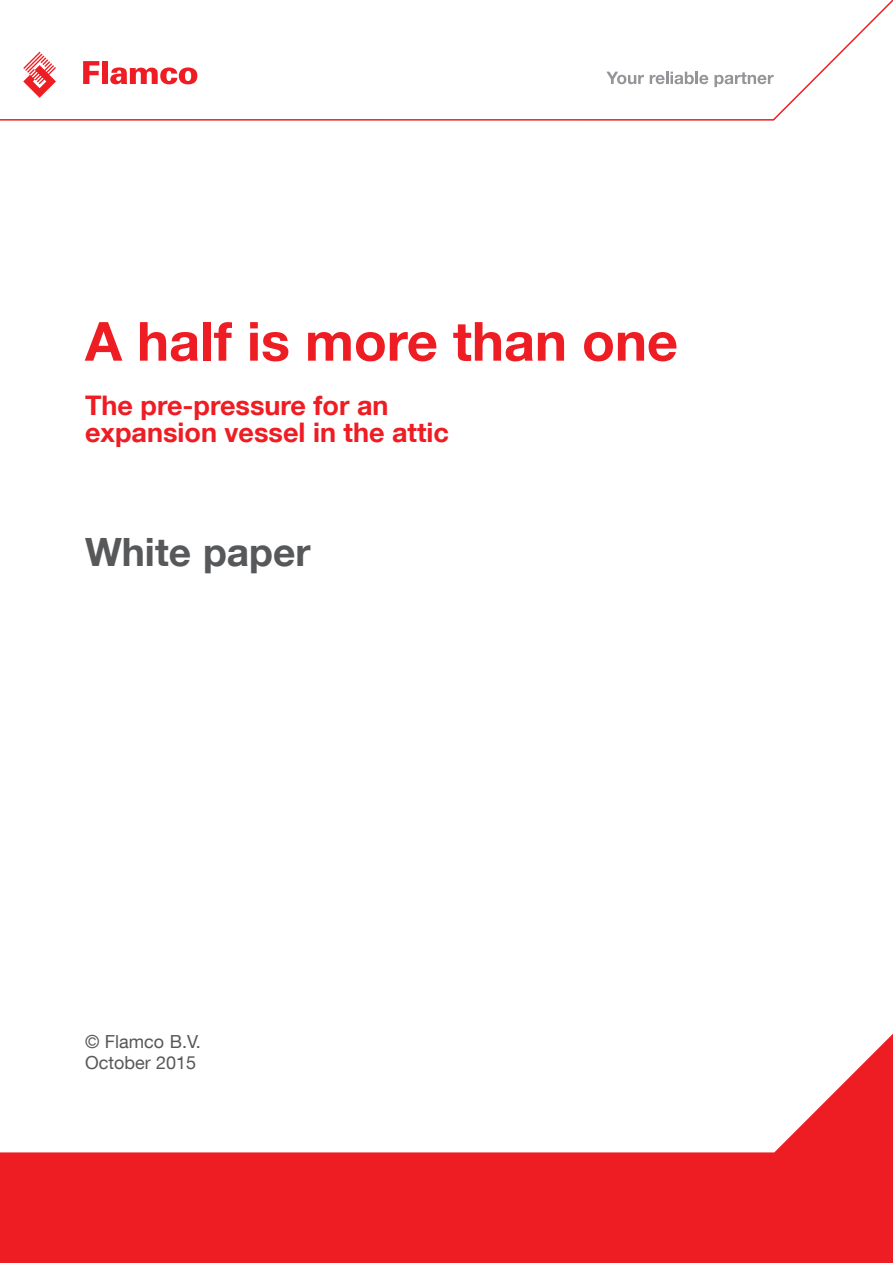
<style>
.page{position:relative;width:893px;height:1263px;background:#fff}
.page>*{position:absolute;margin:0;border:0;box-sizing:border-box;transform-origin:0 0}
.Frontpage_title{font:700 54px "Helvetica Neue LT Com";color:#ee1d23}
.Whitepaper_title{font:700 39px "Helvetica Neue LT Com";color:#57585a}
.kopregel_rood_18_20{font:700 27px "Helvetica Neue LT Com";color:#ee1d23}
.Frontpage_copyright{font:18px "Helvetica Neue LT Com";color:#57585a}
</style>
<div class="page">
<svg style="left:0;top:1034px;width:893px;height:229px;fill:#ee1d23"></svg>
<svg style="left:0;top:0;width:893px;height:121px"></svg>
<svg style="left:23px;top:52px;width:33px;height:46px"></svg>
<svg style="left:83px;top:61px;width:16px;height:23px"></svg>
<div style="left:102px;top:61px;width:6px;height:23px;background:#ee1d23"></div>
<svg style="left:110px;top:67px;width:87px;height:17px"></svg>
<svg style="left:607px;top:72px;width:37px;height:12px"></svg>
<svg style="left:650px;top:72px;width:58px;height:12px"></svg>
<svg style="left:714px;top:72px;width:60px;height:15px"></svg>
<p class="Frontpage_title" style="left:85px;top:307px;width:594px">A half is more than one</p>
<p class="kopregel_rood_18_20" style="left:85px;top:388px;width:305px">The pre-pressure for an</p>
<p class="kopregel_rood_18_20" style="left:85px;top:415px;width:365px">expansion vessel in the attic</p>
<p class="Whitepaper_title" style="left:85px;top:528px;width:227px">White paper</p>
<p class="Frontpage_copyright" style="left:85px;top:1031px;width:117px">© Flamco B.V.</p>
<p class="Frontpage_copyright" style="left:85px;top:1052px;width:113px">October 2015</p>
</div>
